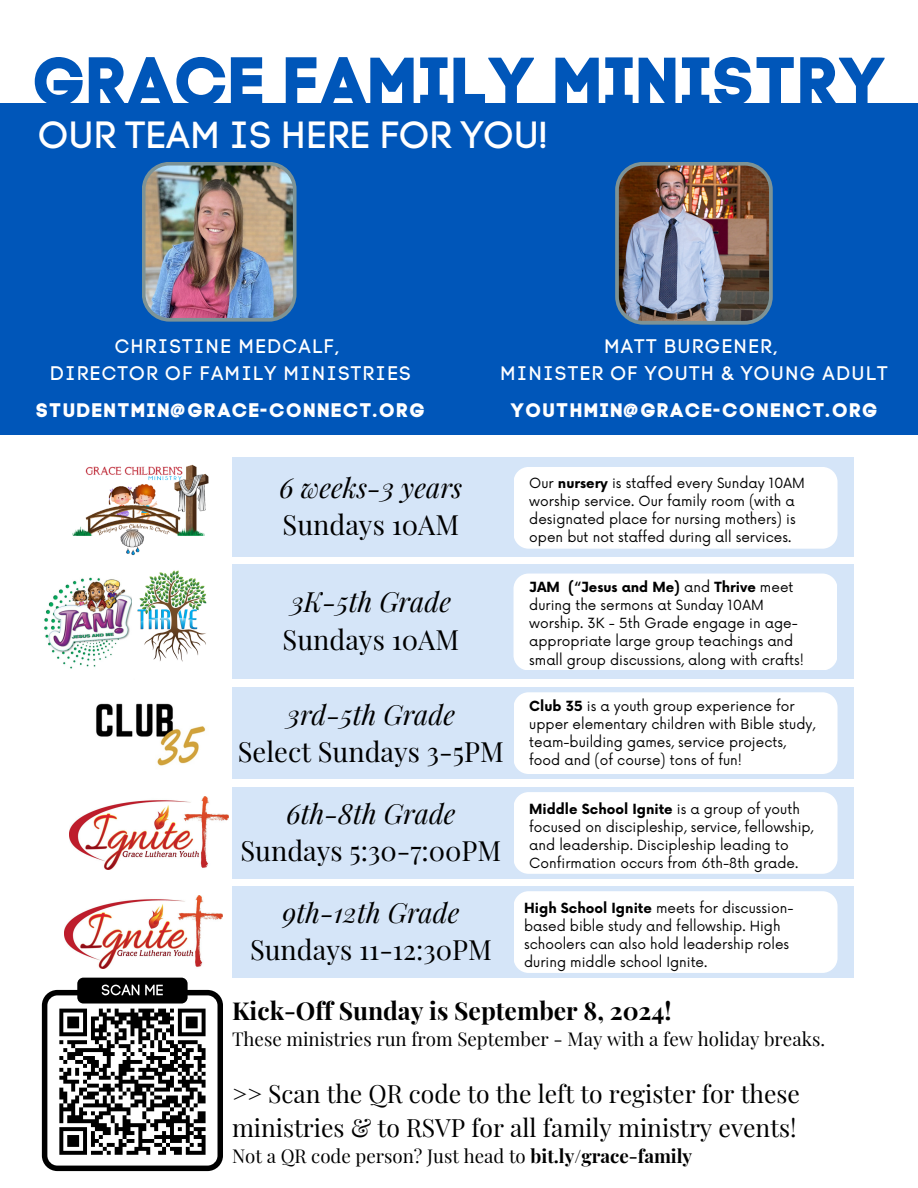
<style>
.page{position:relative;width:918px;height:1188px;background:#fff}
.page>*{position:absolute;margin:0;border:0;box-sizing:border-box;transform-origin:0 0}
.t1{font:67.8px "Code Pro Bold LC";color:#0056b9}
.t2{font:37.5px "Code Pro Normal LC";color:#fff}
.t3{font:27.3px/37.2px "Playfair Display";color:#000;text-align:center}
.t4{font:italic 27.3px/37.2px "Playfair Display";color:#000}
.t5{font:24.75px/33.8px "Playfair Display";color:#000}
.t6{font:700 24.75px "Playfair Display";color:#000}
.t7{font:19.5px/26.8px "Code Pro Normal LC";letter-spacing:.065em;color:#fff;text-align:center}
.t8{font:19.5px "Code Pro Bold LC";letter-spacing:.065em;color:#fff}
.t9{font:18.75px "Playfair Display";color:#000}
.t10{font:13.65px/18.1px "Now";color:#000}
.s1{font-style:normal}
.s2{font-weight:700}
.s3{font-style:italic}
</style>
<div class="page">
<div style="left:0;top:103px;width:918px;height:332px;background:#0056b9"></div>
<img style="left:142px;top:162px;width:155px;height:160px">
<img style="left:615px;top:162px;width:158px;height:163px">
<div style="left:232px;top:564px;width:621px;height:115px;background:#d5e5f8"></div>
<div style="left:514px;top:574px;width:323px;height:96px;background:#fff;border-radius:15px"></div>
<img style="left:44px;top:577px;width:88px;height:92px">
<img style="left:137px;top:570px;width:70px;height:92px">
<div style="left:232px;top:457px;width:621px;height:99px;background:#d5e5f8"></div>
<div style="left:514px;top:467px;width:324px;height:82px;background:#fff;border-radius:15px"></div>
<img style="left:72px;top:464px;width:137px;height:92px">
<div style="left:77px;top:978px;width:111px;height:26px;background:#000;border-radius:6px"></div>
<svg style="left:42px;top:985px;width:181px;height:186px"></svg>
<div style="left:232px;top:688px;width:621px;height:91px;background:#d5e5f8"></div>
<img style="left:96px;top:703px;width:110px;height:63px">
<div style="left:514px;top:692px;width:324px;height:82px;background:#fff;border-radius:15px"></div>
<img style="left:69px;top:796px;width:159px;height:73px">
<div style="left:232px;top:787px;width:621px;height:92px;background:#d5e5f8"></div>
<div style="left:514px;top:792px;width:324px;height:82px;background:#fff;border-radius:15px"></div>
<img style="left:64px;top:895px;width:159px;height:73px">
<div style="left:232px;top:886px;width:621px;height:92px;background:#d5e5f8"></div>
<div style="left:514px;top:891px;width:324px;height:82px;background:#fff;border-radius:15px"></div>
<h4 class="t1" style="left:32px;top:41px;width:855px">GRACE FAMILY MINISTRY</h4>
<p class="t2" style="left:38px;top:112px;width:512px">OUR TEAM IS HERE FOR YOU!</p>
<p class="t7" style="left:50px;top:333px;width:362px">CHRISTINE MEDCALF,<br>DIRECTOR OF FAMILY MINISTRIES</p>
<h3 class="t8" style="left:36px;top:399px;width:390px">STUDENTMIN@GRACE-CONNECT.ORG</h3>
<p class="t4" style="left:279px;top:468px;width:184px">6 weeks-3 years<br><span class="s1">Sundays 10AM</span></p>
<p class="t4" style="left:283px;top:583px;width:178px">3K-5th Grade<br><span class="s1">Sundays 10AM</span></p>
<p class="t7" style="left:500px;top:333px;width:389px">MATT BURGENER,<br>MINISTER OF YOUTH &amp; YOUNG ADULT</p>
<p class="t8" style="left:510px;top:398px;width:369px">YOUTHMIN@GRACE-CONENCT.ORG</p>
<h3 class="t10" style="left:529px;top:474px;width:277px">Our <span class="s2">nursery</span> is staffed every Sunday 10AM worship service. Our family room (with a designated place for nursing mothers) is open but not staffed during all services.</h3>
<p class="t10" style="left:529px;top:578px;width:276px"><span class="s2">JAM (“Jesus and Me)</span> and <span class="s2">Thrive</span> meet during the sermons at Sunday 10AM worship. 3K - 5th Grade engage in age&shy;appropriate large group teachings and small group discussions, along with crafts!</p>
<h3 class="t3" style="left:238px;top:695px;width:268px"><span class="s3">3rd-5th Grade<br></span>Select Sundays 3-5PM</h3>
<p class="t10" style="left:529px;top:697px;width:288px"><span class="s2">Club 35</span> is a youth group experience for upper elementary children with Bible study, team-building games, service projects, food and (of course) tons of fun!</p>
<h3 class="t3" style="left:240px;top:794px;width:262px"><span class="s3">6th-8th Grade<br></span>Sundays 5:30-7:00PM</h3>
<p class="t10" style="left:529px;top:800px;width:286px"><span class="s2">Middle School Ignite</span> is a group of youth focused on discipleship, service, fellowship, and leadership. Discipleship leading to Confirmation occurs from 6th-8th grade.</p>
<h3 class="t3" style="left:250px;top:893px;width:243px"><span class="s3">9th-12th Grade<br></span>Sundays 11-12:30PM</h3>
<p class="t10" style="left:524px;top:899px;width:271px"><span class="s2">High School Ignite</span> meets for discussion&shy;based bible study and fellowship. High schoolers can also hold leadership roles during middle school Ignite.</p>
<p class="t6" style="left:232px;top:993px;width:441px">Kick-Off Sunday is September 8, 2024!</p>
<p class="t9" style="left:232px;top:1026px;width:595px">These ministries run from September - May with a few holiday breaks.</p>
<h5 class="t5" style="left:232px;top:1076px;width:569px">&gt;&gt; Scan the QR code to the left to register for these ministries &amp; to RSVP for all family ministry events!</h5>
<h5 class="t9" style="left:232px;top:1143px;width:462px">Not a QR code person? Just head to <span class="s2">bit.ly/grace-family</span></h5>
</div>
